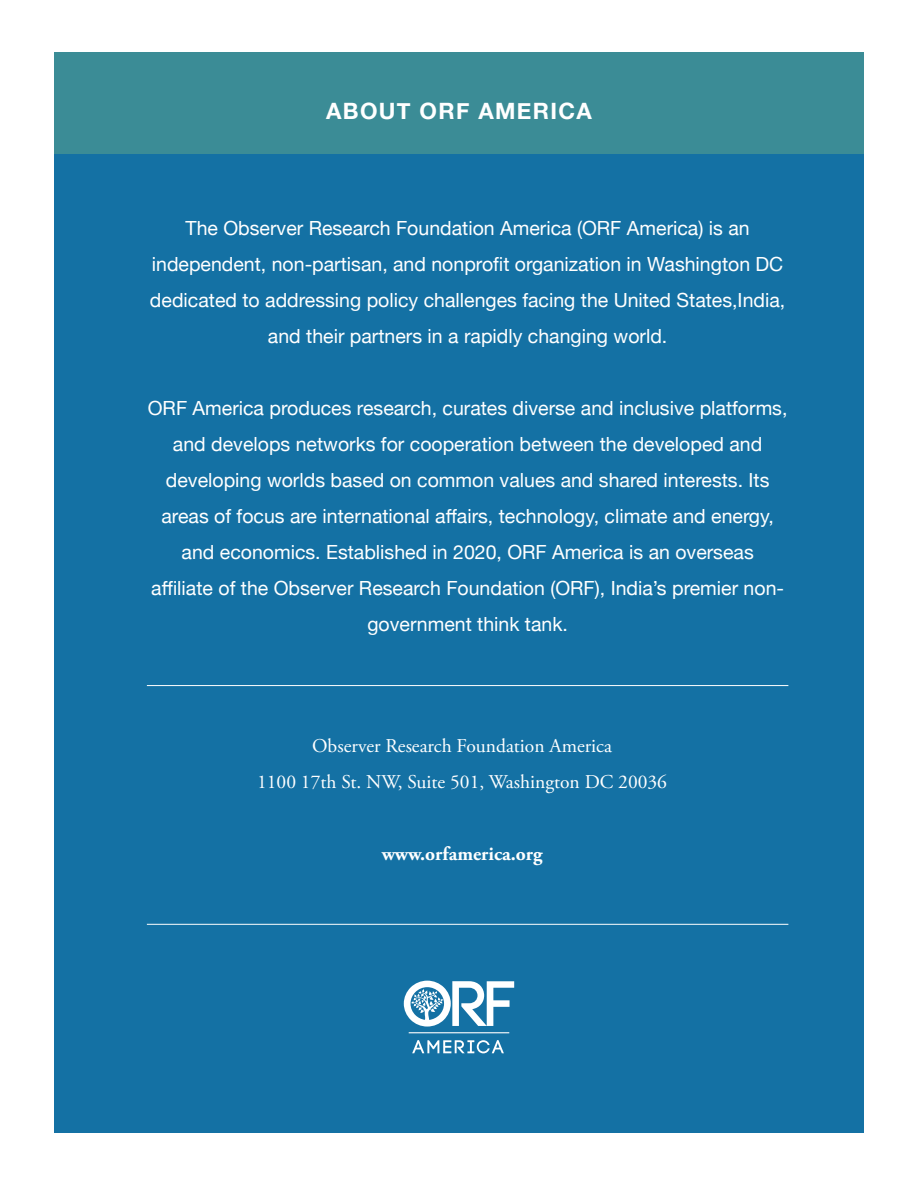
<style>
.page{position:relative;width:918px;height:1188px;background:#fff}
.page>*{position:absolute;margin:0;border:0;box-sizing:border-box;transform-origin:0 0}
.t1{font:700 22.5px "Helvetica Neue";letter-spacing:.06em;color:#fff}
.t2{font:19.5px/36px "Helvetica Neue";color:#fff;text-align:center}
.t3{font:19.5px/36px "Adobe Garamond Pro";color:#fff;text-align:center}
.t4{font:700 19.5px "Adobe Garamond Pro";color:#fff}
</style>
<div class="page">
<div style="left:54px;top:154px;width:810px;height:979px;background:#1471a4"></div>
<div style="left:54px;top:53px;width:810px;height:101px;background:#3b8c96"></div>
<svg style="left:404px;top:981px;width:110px;height:72px"></svg>
<hr style="left:147px;top:685px;width:641px;height:1px;background:#fff">
<hr style="left:147px;top:924px;width:641px;height:1px;background:#fff">
<p class="t1" style="left:326px;top:93px;width:267px">ABOUT ORF AMERICA</p>
<p class="t2" style="left:150px;top:211px;width:637px">The Observer Research Foundation America (ORF America) is an independent, non-partisan, and nonprofit organization in Washington DC dedicated to addressing policy challenges facing the United States,India, and their partners in a rapidly changing world.</p>
<p class="t2" style="left:148px;top:391px;width:641px">ORF America produces research, curates diverse and inclusive platforms, and develops networks for cooperation between the developed and developing worlds based on common values and shared interests. Its areas of focus are international affairs, technology, climate and energy, and economics. Established in 2020, ORF America is an overseas<br>affiliate of the Observer Research Foundation (ORF), India’s premier non&shy;government think tank.</p>
<p class="t3" style="left:257px;top:728px;width:411px">Observer Research Foundation America<br>1100 17th St. NW, Suite 501, Washington DC 20036</p>
<p class="t4" style="left:382px;top:842px;width:162px">www.orfamerica.org</p>
</div>
